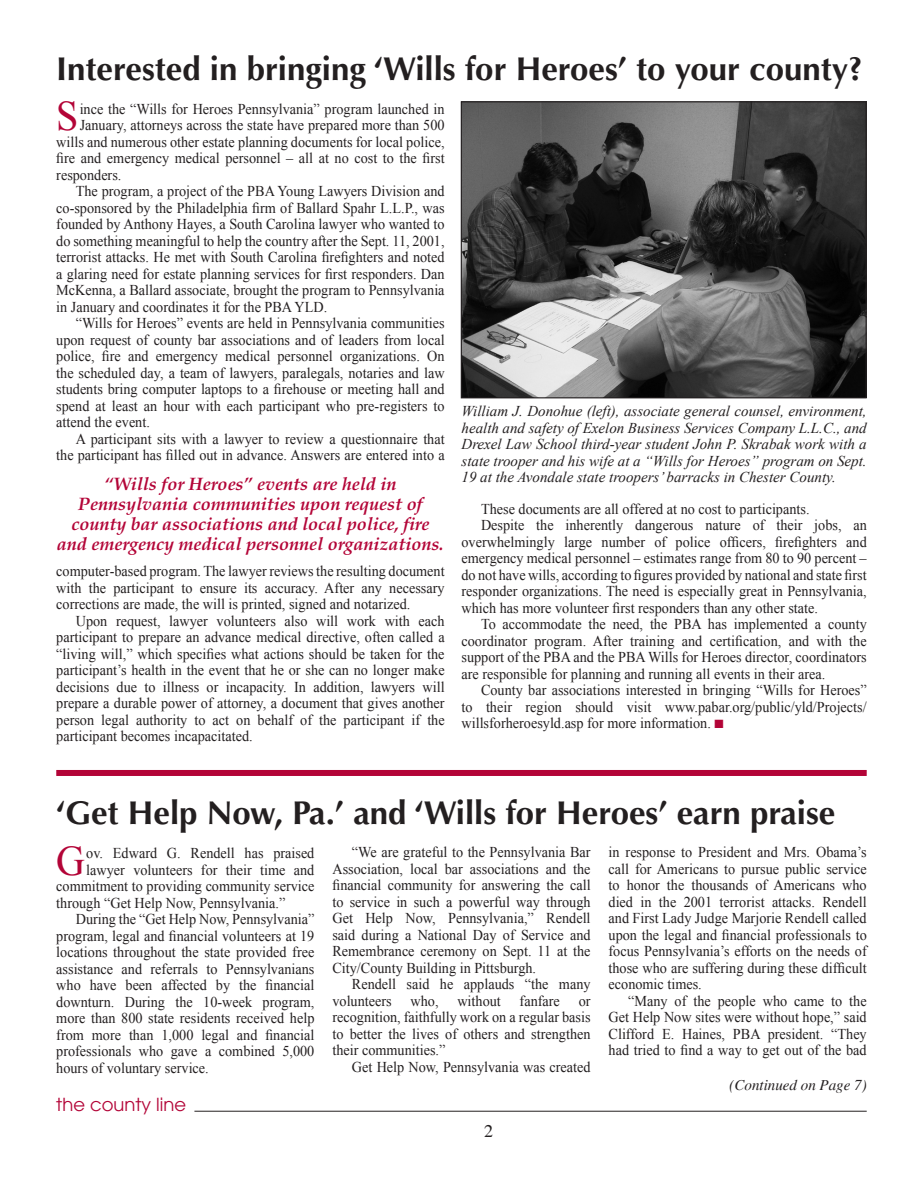
<style>
.page{position:relative;width:923px;height:1193px;background:#fff}
.page>*{position:absolute;margin:0;border:0;box-sizing:border-box;transform-origin:0 0}
.t1{font:42.15px "Times New Roman";color:#b30437;scale:.95 1}
.t2{font:700 33px "Optima";color:#231f20}
.t3{font:italic 700 18px/19.8px "Book Antiqua";color:#b30437;text-align:center}
.t4{font:18px "Avant Garde";color:#b30437}
.t5{font:18px "Times";color:#231f20}
.t6{font:15px/16.5px "Times New Roman";color:#231f20;text-align:justify;scale:.95 1}
.t7{font:italic 15px/16.5px "Times New Roman";color:#231f20;text-align:justify}
.t8{font:italic 15px "Times";color:#231f20}
.s1{color:#b30437}
</style>
<div class="page">
<hr style="left:194px;top:1110px;width:672px;height:1px;background:#231f20">
<img style="left:462px;top:103px;width:402px;height:293px">
<div style="left:460px;top:101px;width:406px;height:297px;border:1px solid #231f20"></div>
<div style="left:56px;top:770px;width:810px;height:6px;background:#b30437"></div>
<h2 class="t2" style="left:56px;top:50px;width:808px">Interested in bringing ‘Wills for Heroes’ to your county?</h2>
<h1 class="t1" style="left:56px;top:88px;width:25px">S</h1>
<p class="t6" style="left:80px;top:100px;width:385px">ince the “Wills for Heroes Pennsylvania” program launched in</p>
<p class="t6" style="left:80px;top:117px;width:385px">January, attorneys across the state have prepared more than 500</p>
<p class="t6" style="left:56px;top:133px;width:410px">wills and numerous other estate planning documents for local police,</p>
<p class="t6" style="left:56px;top:150px;width:410px">fire and emergency medical personnel – all at no cost to the first</p>
<p class="t6" style="left:56px;top:166px;width:70px">responders.</p>
<p class="t6" style="left:76px;top:183px;width:390px">The program, a project of the PBA Young Lawyers Division and</p>
<p class="t6" style="left:56px;top:199px;width:410px">co-sponsored by the Philadelphia firm of Ballard Spahr L.L.P., was</p>
<p class="t6" style="left:56px;top:216px;width:410px">founded by Anthony Hayes, a South Carolina lawyer who wanted to</p>
<p class="t6" style="left:56px;top:232px;width:410px">do something meaningful to help the country after the Sept. 11, 2001,</p>
<p class="t6" style="left:56px;top:249px;width:410px">terrorist attacks. He met with South Carolina firefighters and noted</p>
<p class="t6" style="left:56px;top:265px;width:410px">a glaring need for estate planning services for first responders. Dan</p>
<p class="t6" style="left:56px;top:282px;width:410px">McKenna, a Ballard associate, brought the program to Pennsylvania</p>
<p class="t6" style="left:56px;top:298px;width:287px">in January and coordinates it for the PBA YLD.</p>
<p class="t6" style="left:76px;top:315px;width:390px">“Wills for Heroes” events are held in Pennsylvania communities</p>
<p class="t6" style="left:56px;top:331px;width:410px">upon request of county bar associations and of leaders from local</p>
<p class="t6" style="left:56px;top:348px;width:410px">police, fire and emergency medical personnel organizations. On</p>
<p class="t6" style="left:56px;top:364px;width:410px">the scheduled day, a team of lawyers, paralegals, notaries and law</p>
<p class="t6" style="left:56px;top:381px;width:410px">students bring computer laptops to a firehouse or meeting hall and</p>
<p class="t6" style="left:56px;top:397px;width:410px">spend at least an hour with each participant who pre-registers to</p>
<p class="t6" style="left:56px;top:414px;width:100px">attend the event.</p>
<p class="t6" style="left:76px;top:430px;width:390px">A participant sits with a lawyer to review a questionnaire that</p>
<p class="t6" style="left:56px;top:447px;width:410px">the participant has filled out in advance. Answers are entered into a</p>
<p class="t3" style="left:57px;top:474px;width:388px">“Wills for Heroes” events are held in Pennsylvania communities upon request of county bar associations and local police, fire and emergency medical personnel organizations.</p>
<p class="t6" style="left:56px;top:562px;width:410px">computer-based program. The lawyer reviews the resulting document with the participant to ensure its accuracy. After any necessary corrections are made, the will is printed, signed and notarized.</p>
<p class="t6" style="left:56px;top:612px;width:410px;text-indent:20px">Upon request, lawyer volunteers also will work with each participant to prepare an advance medical directive, often called a “living will,” which specifies what actions should be taken for the participant’s health in the event that he or she can no longer make decisions due to illness or incapacity. In addition, lawyers will prepare a durable power of attorney, a document that gives another person legal authority to act on behalf of the participant if the participant becomes incapacitated.</p>
<p class="t7" style="left:461px;top:402px;width:407px">William J. Donohue (left), associate general counsel, environment, health and safety of Exelon Business Services Company L.L.C., and Drexel Law School third-year student John P. Skrabak work with a state trooper and his wife at a “Wills for Heroes” program on Sept.<br>19 at the Avondale state troopers’ barracks in Chester County.</p>
<p class="t6" style="left:481px;top:500px;width:347px">These documents are all offered at no cost to participants.</p>
<p class="t6" style="left:481px;top:517px;width:407px">Despite the inherently dangerous nature of their jobs, an</p>
<p class="t6" style="left:461px;top:533px;width:428px">overwhelmingly large number of police officers, firefighters and</p>
<p class="t6" style="left:461px;top:550px;width:428px">emergency medical personnel – estimates range from 80 to 90 percent –</p>
<p class="t6" style="left:461px;top:566px;width:428px">do not have wills, according to figures provided by national and state first</p>
<p class="t6" style="left:461px;top:583px;width:428px">responder organizations. The need is especially great in Pennsylvania,</p>
<p class="t6" style="left:461px;top:599px;width:377px">which has more volunteer first responders than any other state.</p>
<p class="t6" style="left:481px;top:616px;width:407px">To accommodate the need, the PBA has implemented a county</p>
<p class="t6" style="left:461px;top:632px;width:428px">coordinator program. After training and certification, and with the</p>
<p class="t6" style="left:461px;top:649px;width:428px">support of the PBA and the PBA Wills for Heroes director, coordinators</p>
<p class="t6" style="left:461px;top:665px;width:384px">are responsible for planning and running all events in their area.</p>
<p class="t6" style="left:481px;top:682px;width:407px">County bar associations interested in bringing “Wills for Heroes”</p>
<p class="t6" style="left:461px;top:698px;width:428px">to their region should visit www.pabar.org/public/yld/Projects/</p>
<p class="t6" style="left:461px;top:715px;width:277px">willsforheroesyld.asp for more information. <span class="s1">■</span></p>
<h2 class="t2" style="left:56px;top:793px;width:780px">‘Get Help Now, Pa.’ and ‘Wills for Heroes’ earn praise</h2>
<h1 class="t1" style="left:56px;top:832px;width:32px">G</h1>
<p class="t6" style="left:86px;top:844px;width:241px">ov. Edward G. Rendell has praised</p>
<p class="t6" style="left:332px;top:843px;width:273px;text-indent:20px">“We are grateful to the Pennsylvania Bar Association, local bar associations and the financial community for answering the call to service in such a powerful way through Get Help Now, Pennsylvania,” Rendell said during a National Day of Service and Remembrance ceremony on Sept. 11 at the City/County Building in Pittsburgh.</p>
<p class="t6" style="left:332px;top:975px;width:273px;text-indent:20px">Rendell said he applauds “the many volunteers</p>
<p class="t6" style="left:608px;top:843px;width:273px">in response to President and Mrs. Obama’s call for Americans to pursue public service to honor the thousands of Americans who died in the 2001 terrorist attacks. Rendell and First Lady Judge Marjorie Rendell called upon the legal and financial professionals to focus Pennsylvania’s efforts on the needs of those who are suffering during these difficult economic times.</p>
<p class="t6" style="left:608px;top:992px;width:273px;text-indent:20px">“Many of the people who came to the Get Help Now sites were without hope,” said Clifford E. Haines, PBA president. “They had tried to find a way to get out of the bad</p>
<p class="t8" style="left:729px;top:1076px;width:139px">(Continued on Page 7)</p>
<p class="t6" style="left:86px;top:861px;width:241px">lawyer volunteers for their time and</p>
<p class="t6" style="left:56px;top:877px;width:273px">commitment to providing community service</p>
<p class="t6" style="left:56px;top:894px;width:243px">through “Get Help Now, Pennsylvania.”</p>
<p class="t6" style="left:76px;top:910px;width:253px">During the “Get Help Now, Pennsylvania”</p>
<p class="t6" style="left:56px;top:927px;width:273px">program, legal and financial volunteers at 19</p>
<p class="t6" style="left:56px;top:943px;width:273px">locations throughout the state provided free</p>
<p class="t6" style="left:56px;top:960px;width:273px">assistance and referrals to Pennsylvanians</p>
<p class="t6" style="left:56px;top:976px;width:273px">who have been affected by the financial</p>
<p class="t6" style="left:56px;top:993px;width:273px">downturn. During the 10-week program,</p>
<p class="t6" style="left:56px;top:1009px;width:273px">more than 800 state residents received help</p>
<p class="t6" style="left:56px;top:1026px;width:273px">from more than 1,000 legal and financial</p>
<p class="t6" style="left:56px;top:1042px;width:273px">professionals who gave a combined 5,000</p>
<p class="t6" style="left:56px;top:1059px;width:162px">hours of voluntary service.</p>
<p class="t6" style="left:410px;top:992px;width:31px">who,</p>
<p class="t6" style="left:457px;top:992px;width:47px">without</p>
<p class="t6" style="left:519px;top:992px;width:44px">fanfare</p>
<p class="t6" style="left:332px;top:992px;width:273px;text-indent:246px">or recognition, faithfully work on a regular basis to better the lives of others and strengthen their communities.”</p>
<p class="t6" style="left:352px;top:1058px;width:253px">Get Help Now, Pennsylvania was created</p>
<p class="t4" style="left:56px;top:1093px;width:131px">the county line</p>
<p class="t5" style="left:484px;top:1120px;width:10px">2</p>
</div>
